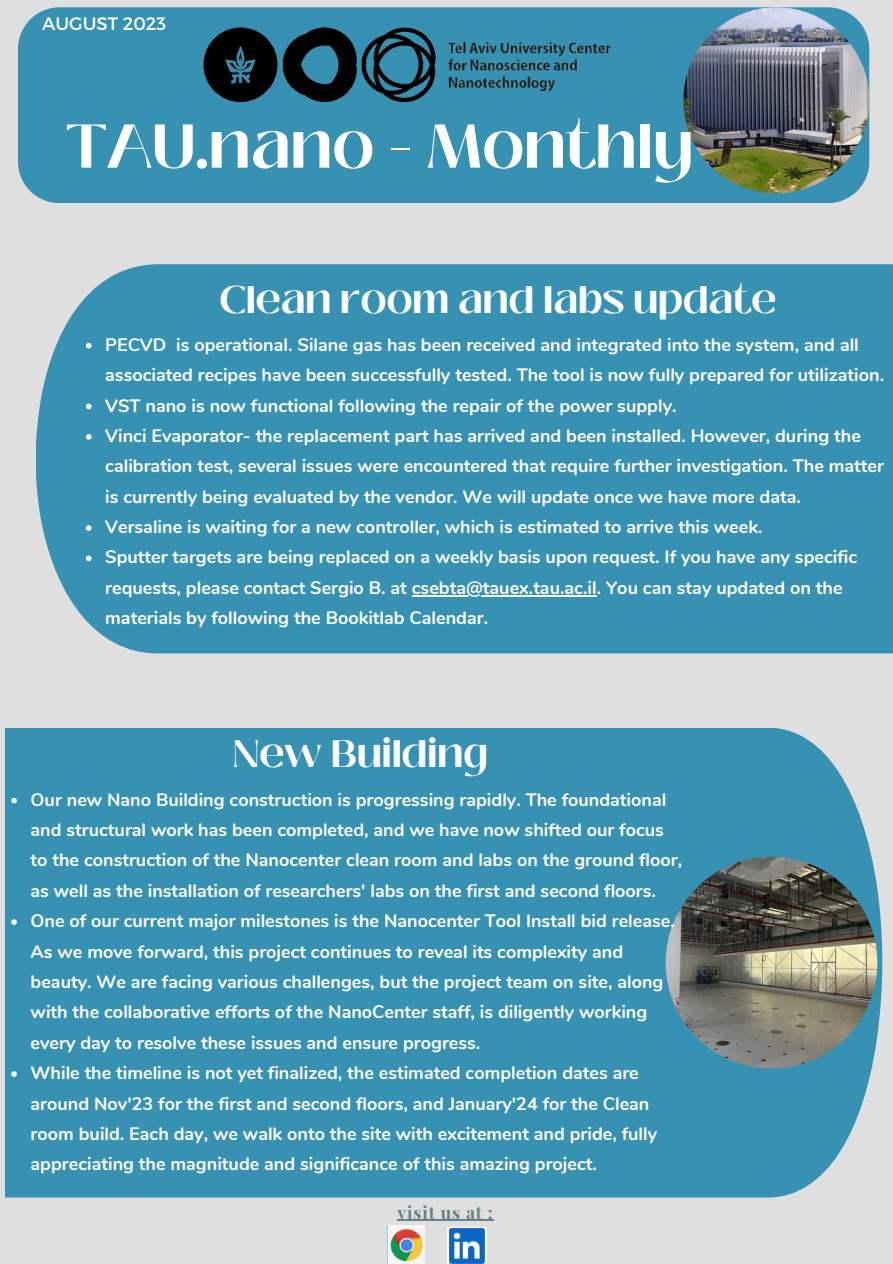
<style>
.page{position:relative;width:893px;height:1264px;background:#fff}
.page>*{position:absolute;margin:0;border:0;box-sizing:border-box;transform-origin:0 0}
.t1{font:700 61.5px "Black Mango";color:#fff}
.t2{font:700 38.1px "Black Mango";color:#fff}
.t3{font:700 18px/30.3px "Nunito";color:#fff}
.t4{font:18px "Montserrat";color:#fff}
.t5{font:700 17.4px "Playfair Display";letter-spacing:.05em;color:#648381}
</style>
<div class="page">
<div style="left:0;top:0;width:892px;height:1263px;background:#dfdfdf"></div>
<div style="left:18px;top:7px;width:851px;height:196px;background:#3791b2"></div>
<div style="left:5px;top:728px;width:877px;height:469px;background:#3791b2"></div>
<img style="left:683px;top:7px;width:186px;height:186px;border-radius:50%">
<img style="left:665px;top:856px;width:212px;height:212px;border-radius:50%">
<img style="left:201px;top:24px;width:413px;height:80px">
<svg style="left:11px;top:797px;width:6px;height:6px"></svg>
<svg style="left:11px;top:919px;width:6px;height:5px"></svg>
<svg style="left:11px;top:1071px;width:6px;height:5px"></svg>
<div style="left:36px;top:264px;width:856px;height:389px;background:#3791b2"></div>
<svg style="left:86px;top:343px;width:5px;height:5px"></svg>
<svg style="left:86px;top:403px;width:5px;height:6px"></svg>
<svg style="left:86px;top:434px;width:5px;height:5px"></svg>
<svg style="left:86px;top:525px;width:5px;height:6px"></svg>
<svg style="left:86px;top:555px;width:5px;height:6px"></svg>
<hr style="left:412px;top:595px;width:184px;height:1px;background:#fff">
<hr style="left:397px;top:1219px;width:97px;height:1px;background:#648381">
<img style="left:387px;top:1225px;width:37px;height:38px">
<img style="left:447px;top:1227px;width:39px;height:36px">
<p class="t4" style="left:42px;top:12px;width:125px">AUGUST 2023</p>
<p class="t1" style="left:66px;top:100px;width:628px">TAU.nano - Monthly</p>
<p class="t2" style="left:219px;top:271px;width:558px">Clean room and labs update</p>
<p class="t3" style="left:105px;top:330px;width:780px">PECVD is operational. Silane gas has been received and integrated into the system, and all associated recipes have been successfully tested. The tool is now fully prepared for utilization.</p>
<p class="t3" style="left:105px;top:390px;width:573px">VST nano is now functional following the repair of the power supply.</p>
<p class="t3" style="left:105px;top:421px;width:780px">Vinci Evaporator- the replacement part has arrived and been installed. However, during the calibration test, several issues were encountered that require further investigation. The matter is currently being evaluated by the vendor. We will update once we have more data.</p>
<p class="t3" style="left:105px;top:512px;width:658px">Versaline is waiting for a new controller, which is estimated to arrive this week.</p>
<p class="t3" style="left:105px;top:542px;width:753px">Sputter targets are being replaced on a weekly basis upon request. If you have any specific requests, please contact Sergio B. at csebta@tauex.tau.ac.il. You can stay updated on the materials by following the Bookitlab Calendar.</p>
<p class="t2" style="left:232px;top:725px;width:257px">New Building</p>
<p class="t3" style="left:31px;top:784px;width:653px">Our new Nano Building construction is progressing rapidly. The foundational and structural work has been completed, and we have now shifted our focus to the construction of the Nanocenter clean room and labs on the ground floor, as well as the installation of researchers' labs on the first and second floors.</p>
<p class="t3" style="left:31px;top:906px;width:645px">One of our current major milestones is the Nanocenter Tool Install bid release.<br>As we move forward, this project continues to reveal its complexity and beauty. We are facing various challenges, but the project team on site, along with the collaborative efforts of the NanoCenter staff, is diligently working every day to resolve these issues and ensure progress.</p>
<p class="t3" style="left:31px;top:1058px;width:628px">While the timeline is not yet finalized, the estimated completion dates are around Nov'23 for the first and second floors, and January'24 for the Clean room build. Each day, we walk onto the site with excitement and pride, fully appreciating the magnitude and significance of this amazing project.</p>
<p class="t5" style="left:397px;top:1199px;width:97px">visit us at :</p>
</div>
